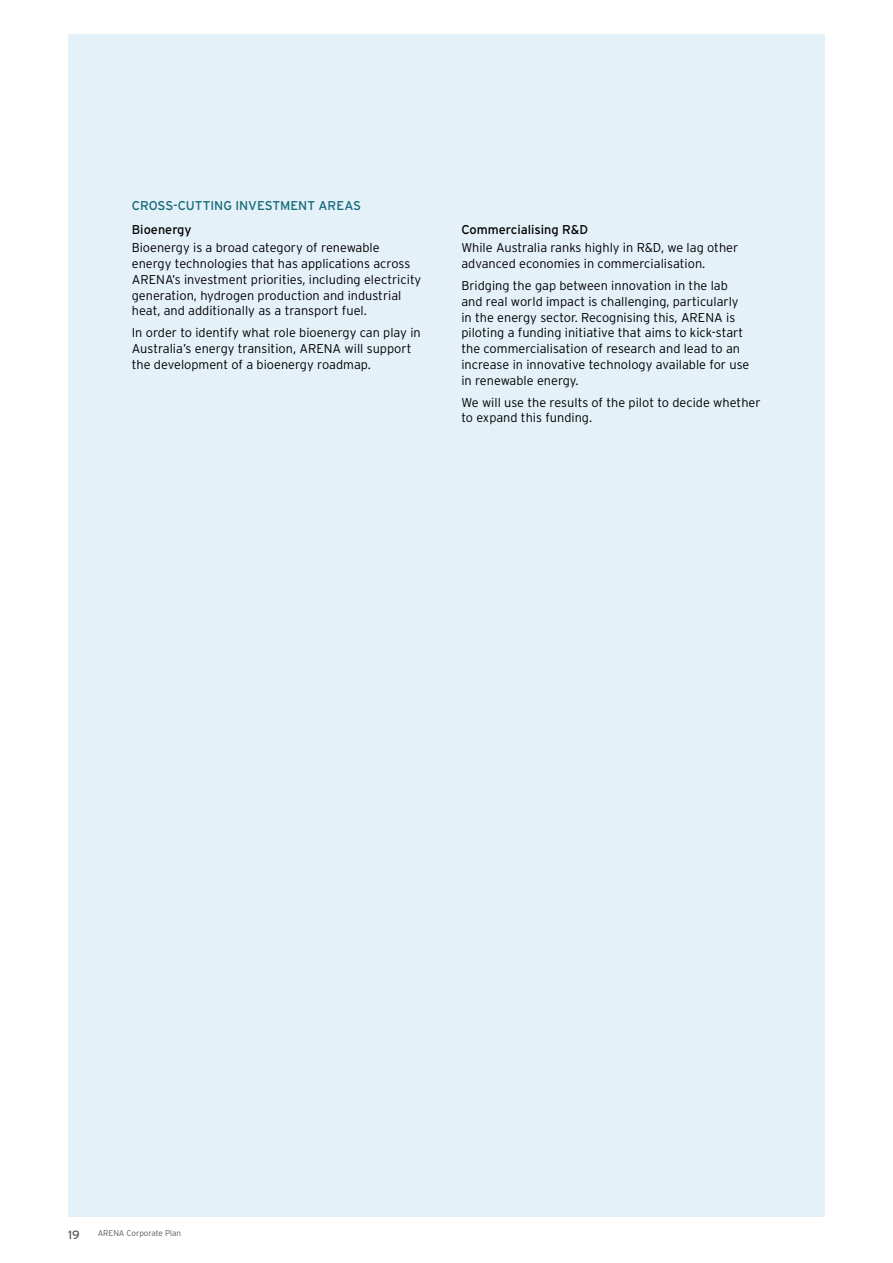
<style>
.page{position:relative;width:893px;height:1263px;background:#fff}
.page>*{position:absolute;margin:0;border:0;box-sizing:border-box;transform-origin:0 0}
.t1{font:300 12.75px/15.8px "Interstate";color:#000}
.t2{font:12.75px "Interstate";color:#14697a}
.t3{font:12.75px "Interstate";color:#000}
.t4{font:12px "Interstate";color:#58595b}
.t5{font:300 8.25px "Interstate";letter-spacing:-.01em;color:#58595b}
</style>
<div class="page">
<div style="left:68px;top:34px;width:757px;height:1182px;background:#e5f1f8"></div>
<p class="t2" style="left:132px;top:199px;width:231px">CROSS-CUTTING INVESTMENT AREAS</p>
<p class="t3" style="left:132px;top:223px;width:61px">Bioenergy</p>
<p class="t1" style="left:132px;top:240px;width:291px">Bioenergy is a broad category of renewable energy technologies that has applications across ARENA’s investment priorities, including electricity generation, hydrogen production and industrial heat, and additionally as a transport fuel.</p>
<p class="t1" style="left:132px;top:325px;width:290px">In order to identify what role bioenergy can play in<br>Australia’s energy transition, ARENA will support the development of a bioenergy roadmap.</p>
<p class="t3" style="left:461px;top:223px;width:128px">Commercialising R&amp;D</p>
<p class="t1" style="left:461px;top:240px;width:278px">While Australia ranks highly in R&amp;D, we lag other advanced economies in commercialisation.</p>
<p class="t1" style="left:461px;top:278px;width:289px">Bridging the gap between innovation in the lab and real world impact is challenging, particularly in the energy sector. Recognising this, ARENA is piloting a funding initiative that aims to kick-start the commercialisation of research and lead to an increase in innovative technology available for use in renewable energy.</p>
<p class="t1" style="left:461px;top:394px;width:301px">We will use the results of the pilot to decide whether to expand this funding.</p>
<p class="t4" style="left:68px;top:1228px;width:13px">19</p>
<p class="t5" style="left:98px;top:1228px;width:85px">ARENA Corporate Plan</p>
</div>
